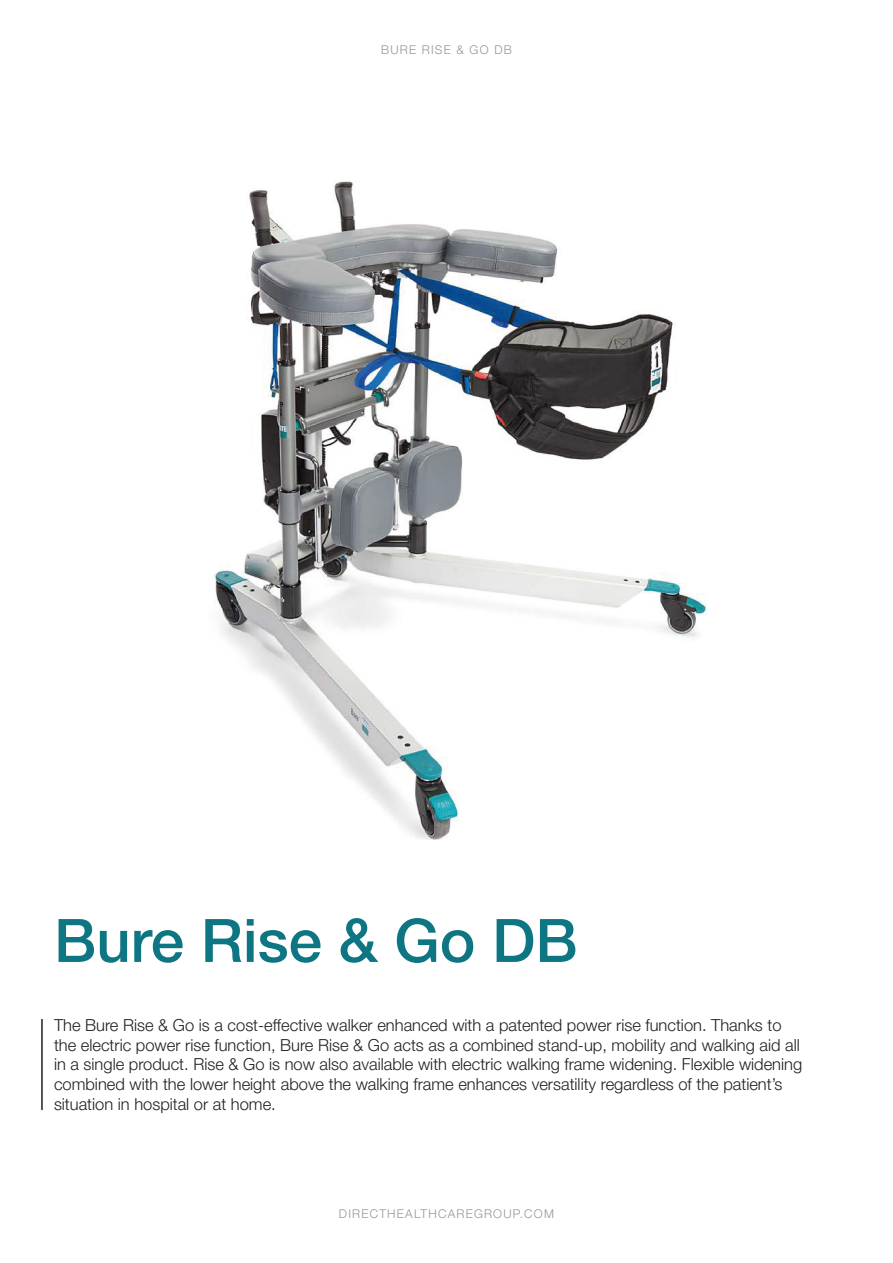
<style>
.page{position:relative;width:893px;height:1263px;background:#fff}
.page>*{position:absolute;margin:0;border:0;box-sizing:border-box;transform-origin:0 0}
.t1{font:500 60px "Helvetica Neue LT Pro";color:#0e7583}
.t2{font:300 16.5px/19.8px "Helvetica Neue LT Pro";color:#231f20}
.t3{font:300 12px "Helvetica Neue LT Pro";letter-spacing:.1em;color:#939597}
</style>
<div class="page">
<hr style="left:41px;top:1019px;width:2px;height:91px;background:#231f20">
<img style="left:214px;top:180px;width:493px;height:660px">
<p class="t3" style="left:381px;top:42px;width:132px">BURE RISE &amp; GO DB</p>
<p class="t1" style="left:54px;top:904px;width:525px">Bure Rise &amp; Go DB</p>
<p class="t2" style="left:54px;top:1015px;width:750px">The Bure Rise &amp; Go is a cost-effective walker enhanced with a patented power rise function. Thanks to the electric power rise function, Bure Rise &amp; Go acts as a combined stand-up, mobility and walking aid all in a single product. Rise &amp; Go is now also available with electric walking frame widening. Flexible widening combined with the lower height above the walking frame enhances versatility regardless of the patient’s situation in hospital or at home.</p>
<p class="t3" style="left:339px;top:1206px;width:217px">DIRECTHEALTHCAREGROUP.COM</p>
</div>
